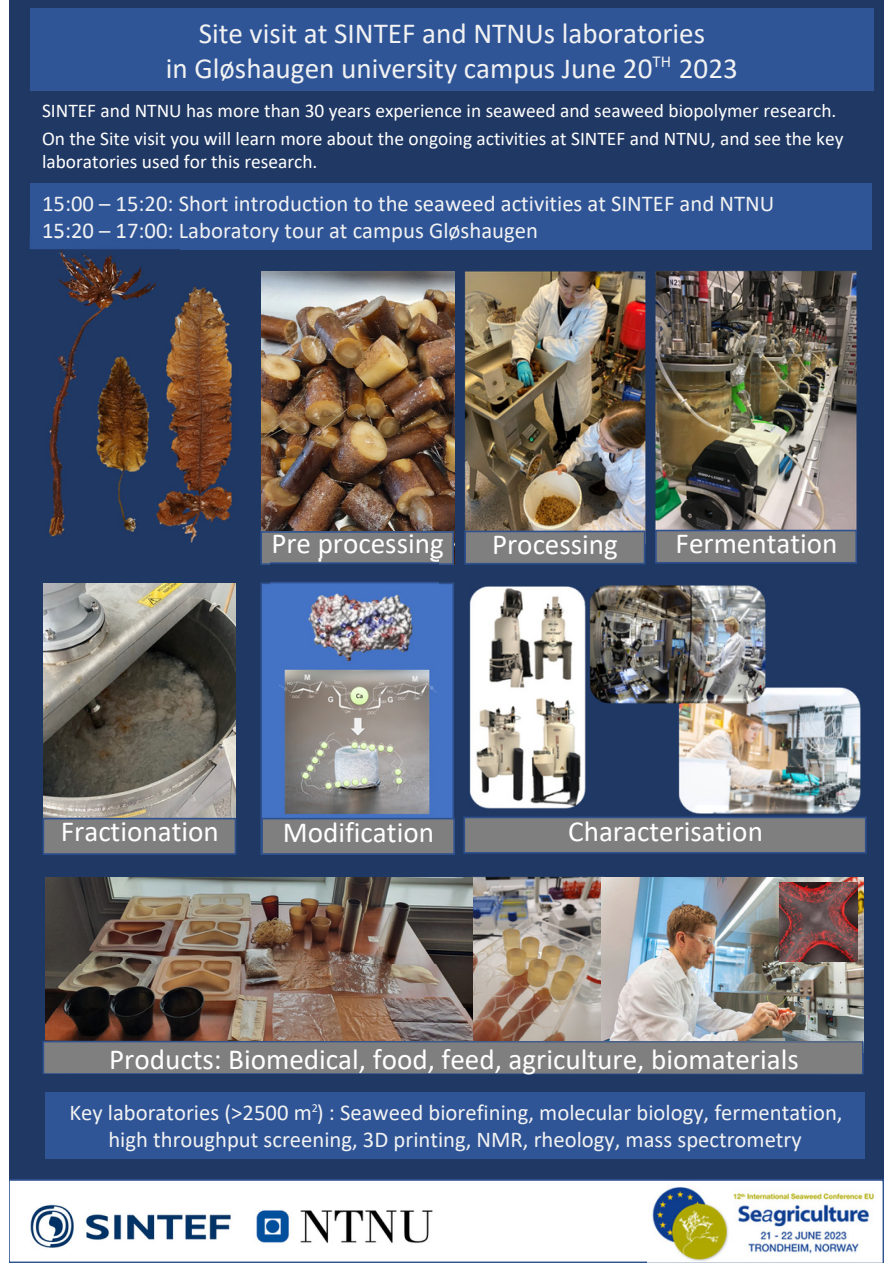
<style>
.page{position:relative;width:893px;height:1264px;background:#fff}
.page>*{position:absolute;margin:0;border:0;box-sizing:border-box;transform-origin:0 0}
.t1{font:29.1px "Calibri";color:#fff}
.t2{font:29.1px/34.8px "Calibri";color:#f2f2f2;text-align:center}
.t3{font:22.65px/27px "Calibri";color:#f2f2f2}
.t4{font:19.35px "Calibri";color:#fff}
.t5{font:16.65px "Calibri";color:#f2f2f2}
.t6{font:12.15px "Calibri";color:#f2f2f2}
</style>
<div class="page">
<div style="left:9px;top:0;width:874px;height:1262px;background:#203864"></div>
<div style="left:261px;top:583px;width:192px;height:271px;background:#4472c4"></div>
<div style="left:260px;top:582px;width:194px;height:272px;border:2px solid #2f528f"></div>
<div style="left:9px;top:1179px;width:874px;height:83px;background:#fff"></div>
<div style="left:8px;top:1179px;width:875px;height:83px;border:2px solid #2f528f"></div>
<div style="left:30px;top:9px;width:843px;height:82px;background:#2f5597"></div>
<img style="left:647px;top:1182px;width:235px;height:80px">
<div style="left:30px;top:183px;width:841px;height:67px;background:#2f5597"></div>
<img style="left:464px;top:271px;width:181px;height:259px">
<div style="left:45px;top:1091px;width:819px;height:67px;background:#2f5597"></div>
<img style="left:45px;top:876px;width:559px;height:164px">
<img style="left:43px;top:583px;width:193px;height:234px">
<img style="left:30px;top:1204px;width:201px;height:44px">
<img style="left:256px;top:1210px;width:177px;height:34px">
<img style="left:180px;top:286px;width:52px;height:256px">
<img style="left:262px;top:271px;width:192px;height:260px">
<img style="left:29px;top:237px;width:151px;height:300px">
<svg style="left:43px;top:817px;width:193px;height:37px;background:#797c80"></svg>
<svg style="left:464px;top:530px;width:181px;height:34px;background:#777b80"></svg>
<img style="left:601px;top:877px;width:262px;height:163px">
<svg style="left:43px;top:1040px;width:820px;height:34px;background:#7a7c7f"></svg>
<svg style="left:260px;top:531px;width:194px;height:34px;background:#787b80"></svg>
<img style="left:270px;top:559px;width:168px;height:255px">
<svg style="left:261px;top:817px;width:194px;height:37px;background:#777a81"></svg>
<img style="left:469px;top:586px;width:116px;height:222px">
<img style="left:779px;top:882px;width:78px;height:79px">
<img style="left:655px;top:271px;width:201px;height:258px">
<svg style="left:655px;top:529px;width:202px;height:34px;background:#787b80"></svg>
<img style="left:679px;top:687px;width:181px;height:126px">
<svg style="left:463px;top:816px;width:403px;height:37px;background:#777a7f"></svg>
<img style="left:589px;top:585px;width:176px;height:118px">
<p class="t2" style="left:166px;top:19px;width:573px">Site visit at SINTEF and NTNUs laboratories<br>in Gløshaugen university campus June 20 2023</p>
<p class="t5" style="left:652px;top:54px;width:20px">TH</p>
<p class="t4" style="left:42px;top:103px;width:796px">SINTEF and NTNU has more than 30 years experience in seaweed and seaweed biopolymer research.</p>
<p class="t4" style="left:42px;top:131px;width:802px">On the Site visit you will learn more about the ongoing activities at SINTEF and NTNU, and see the key</p>
<p class="t4" style="left:42px;top:153px;width:277px">laboratories used for this research.</p>
<p class="t3" style="left:42px;top:192px;width:733px">15:00 – 15:20: Short introduction to the seaweed activities at SINTEF and NTNU<br>15:20 – 17:00: Laboratory tour at campus Gløshaugen</p>
<p class="t1" style="left:271px;top:531px;width:174px">Pre processing</p>
<p class="t1" style="left:492px;top:531px;width:127px">Processing</p>
<p class="t1" style="left:675px;top:531px;width:163px">Fermentation</p>
<p class="t1" style="left:61px;top:819px;width:159px">Fractionation</p>
<p class="t1" style="left:283px;top:820px;width:153px">Modification</p>
<p class="t1" style="left:568px;top:819px;width:196px">Characterisation</p>
<p class="t1" style="left:109px;top:1046px;width:691px">Products: Biomedical, food, feed, agriculture, biomaterials</p>
<p class="t3" style="left:69px;top:1100px;width:774px;text-align:center">Key laboratories (&gt;2500 m ) : Seaweed biorefining, molecular biology, fermentation, high throughput screening, 3D printing, NMR, rheology, mass spectrometry</p>
<p class="t6" style="left:312px;top:1102px;width:8px">2</p>
</div>
